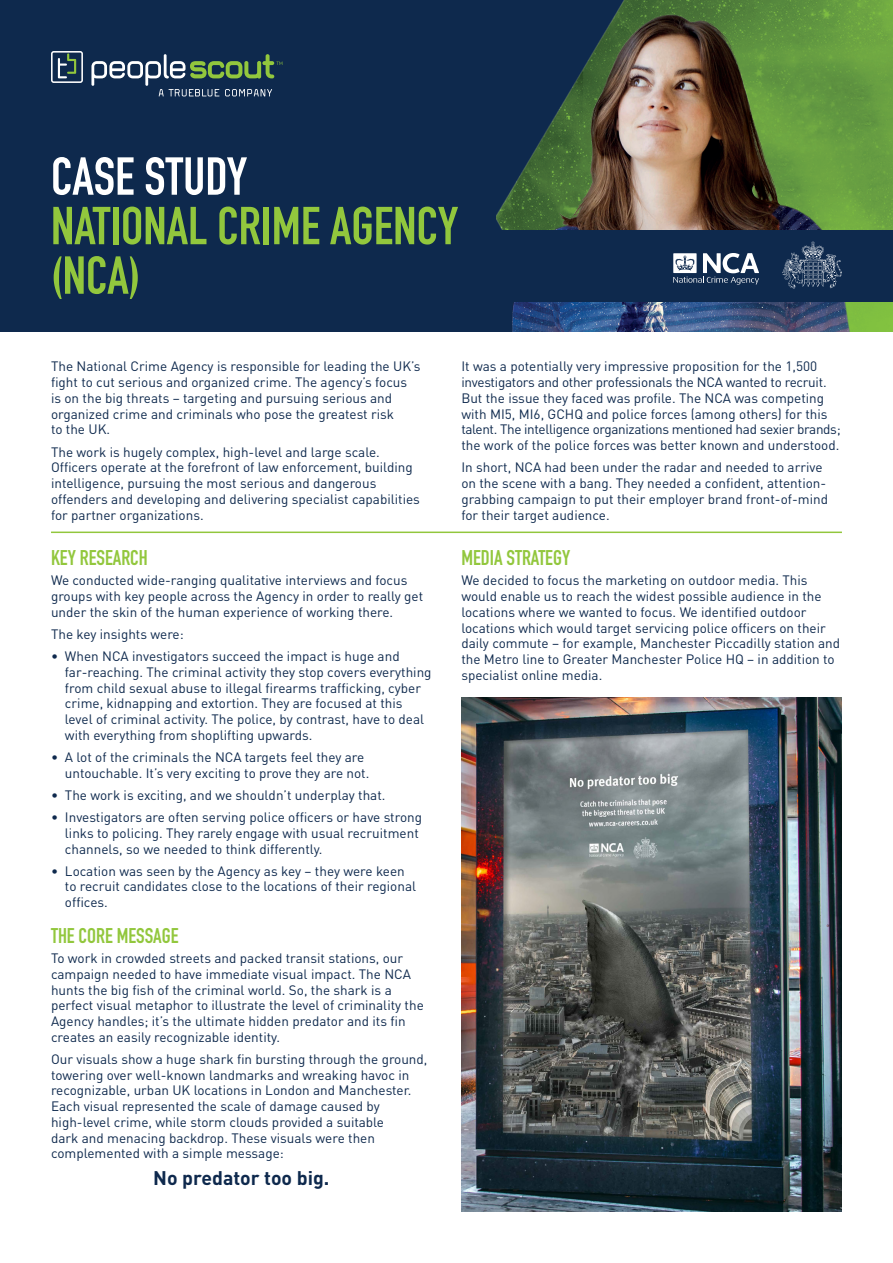
<style>
.page{position:relative;width:893px;height:1263px;background:#fff}
.page>*{position:absolute;margin:0;border:0;box-sizing:border-box;transform-origin:0 0}
.t1{font:700 52.5px/49.5px "DIN Condensed";color:#92c73d}
.t2{font:700 52.5px "DIN Condensed";color:#fff}
.t3{font:700 21px "DIN Condensed";color:#92c73d}
.t4{font:700 19.5px "DIN";color:#0e294d}
.t5{font:13.5px/15.8px "DIN";color:#0e294d}
</style>
<div class="page">
<div style="left:0;top:0;width:893px;height:332px;background:#0e294d"></div>
<img style="left:496px;top:0;width:397px;height:332px">
<svg style="left:51px;top:51px;width:32px;height:32px"></svg>
<svg style="left:91px;top:54px;width:191px;height:42px"></svg>
<hr style="left:51px;top:531px;width:791px;height:2px;background:#92c73d">
<div style="left:446px;top:231px;width:447px;height:71px;background:#0e294d"></div>
<img style="left:461px;top:697px;width:381px;height:515px">
<svg style="left:782px;top:242px;width:60px;height:47px"></svg>
<svg style="left:673px;top:253px;width:86px;height:32px"></svg>
<h1 class="t2" style="left:51px;top:141px;width:198px">CASE STUDY</h1>
<h1 class="t1" style="left:51px;top:201px;width:409px">NATIONAL CRIME AGENCY (NCA)</h1>
<p class="t5" style="left:51px;top:358px;width:371px">The National Crime Agency is responsible for leading the UK’s fight to cut serious and organized crime. The agency’s focus is on the big threats – targeting and pursuing serious and organized crime and criminals who pose the greatest risk<br>to the UK.</p>
<p class="t5" style="left:51px;top:444px;width:370px">The work is hugely complex, high-level and large scale.<br>Officers operate at the forefront of law enforcement, building intelligence, pursuing the most serious and dangerous offenders and developing and delivering specialist capabilities for partner organizations.</p>
<h2 class="t3" style="left:51px;top:544px;width:98px">KEY RESEARCH</h2>
<p class="t5" style="left:51px;top:572px;width:374px">We conducted wide-ranging qualitative interviews and focus groups with key people across the Agency in order to really get under the skin of the human experience of working there.</p>
<p class="t5" style="left:51px;top:626px;width:134px">The key insights were:</p>
<p class="t5" style="left:65px;top:648px;width:368px;text-indent:-14px">• When NCA investigators succeed the impact is huge and far-reaching. The criminal activity they stop covers everything from child sexual abuse to illegal firearms trafficking, cyber crime, kidnapping and extortion. They are focused at this level of criminal activity. The police, by contrast, have to deal with everything from shoplifting upwards.</p>
<p class="t5" style="left:65px;top:749px;width:306px;text-indent:-14px">• A lot of the criminals the NCA targets feel they are untouchable. It’s very exciting to prove they are not.</p>
<p class="t5" style="left:51px;top:787px;width:336px">• The work is exciting, and we shouldn’t underplay that.</p>
<p class="t5" style="left:65px;top:809px;width:359px;text-indent:-14px">• Investigators are often serving police officers or have strong links to policing. They rarely engage with usual recruitment channels, so we needed to think differently.</p>
<p class="t5" style="left:65px;top:863px;width:353px;text-indent:-14px">• Location was seen by the Agency as key – they were keen to recruit candidates close to the locations of their regional offices.</p>
<h2 class="t3" style="left:51px;top:921px;width:129px">THE CORE MESSAGE</h2>
<p class="t5" style="left:51px;top:950px;width:374px">To work in crowded streets and packed transit stations, our campaign needed to have immediate visual impact. The NCA hunts the big fish of the criminal world. So, the shark is a perfect visual metaphor to illustrate the level of criminality the Agency handles; it’s the ultimate hidden predator and its fin creates an easily recognizable identity.</p>
<p class="t5" style="left:51px;top:1051px;width:378px">Our visuals show a huge shark fin bursting through the ground, towering over well-known landmarks and wreaking havoc in recognizable, urban UK locations in London and Manchester.<br>Each visual represented the scale of damage caused by high-level crime, while storm clouds provided a suitable<br>dark and menacing backdrop. These visuals were then complemented with a simple message:</p>
<h3 class="t4" style="left:153px;top:1165px;width:178px">No predator too big.</h3>
<p class="t5" style="left:461px;top:358px;width:381px">It was a potentially very impressive proposition for the 1,500 investigators and other professionals the NCA wanted to recruit.<br>But the issue they faced was profile. The NCA was competing with MI5, MI6, GCHQ and police forces (among others) for this talent. The intelligence organizations mentioned had sexier brands; the work of the police forces was better known and understood.</p>
<p class="t5" style="left:461px;top:459px;width:368px">In short, NCA had been under the radar and needed to arrive on the scene with a bang. They needed a confident, attention&shy;grabbing campaign to put their employer brand front-of-mind for their target audience.</p>
<h2 class="t3" style="left:461px;top:544px;width:110px">MEDIA STRATEGY</h2>
<p class="t5" style="left:461px;top:572px;width:380px">We decided to focus the marketing on outdoor media. This would enable us to reach the widest possible audience in the locations where we wanted to focus. We identified outdoor locations which would target servicing police officers on their daily commute – for example, Manchester Piccadilly station and the Metro line to Greater Manchester Police HQ – in addition to specialist online media.</p>
</div>
